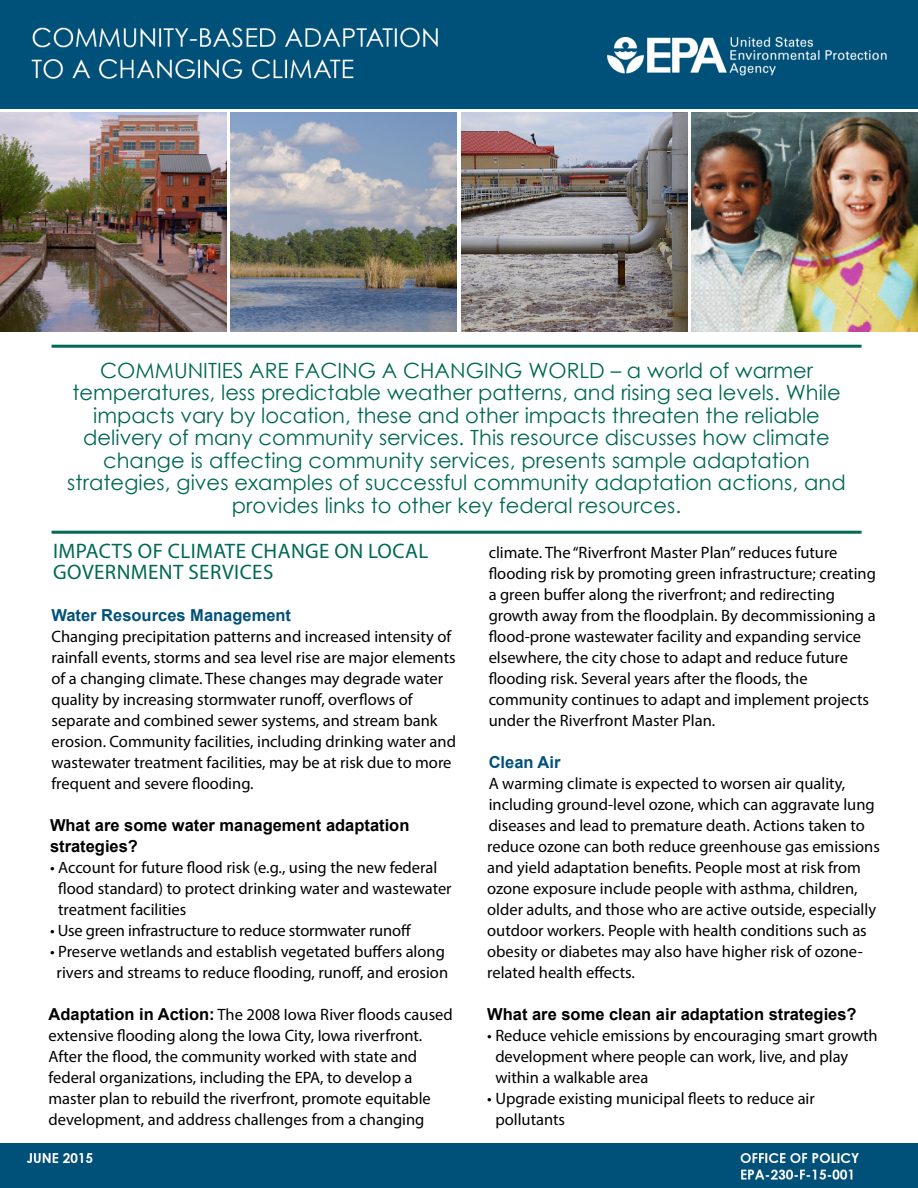
<style>
.page{position:relative;width:918px;height:1188px;background:#fff}
.page>*{position:absolute;margin:0;border:0;box-sizing:border-box;transform-origin:0 0}
.Pullquote{font:21px/22.5px "Century Gothic";color:#016954;text-align:center}
.Section_Header{font:21px "Myriad Pro";letter-spacing:.02em;color:#016954}
.Sans_Serif_Body_Text{font:16.5px/21px "Myriad Pro";color:#000}
.Sans_Serif_Body_Text-2{font:700 16.5px/21px "Arial";color:#000}
.Sans_Serif_Body_Text-3{font:700 16.5px "Arial";color:#00517a}
.s1{font-family:"Arial";font-weight:700}
</style>
<div class="page">
<img style="left:0;top:0;width:918px;height:109px">
<img style="left:0;top:112px;width:226px;height:220px">
<img style="left:231px;top:112px;width:226px;height:220px">
<img style="left:461px;top:112px;width:226px;height:220px">
<hr style="left:52px;top:345px;width:810px;height:3px;background:#016954">
<hr style="left:52px;top:531px;width:810px;height:3px;background:#016954">
<img style="left:691px;top:113px;width:227px;height:219px">
<div style="left:0;top:1143px;width:918px;height:45px;background:#005179"></div>
<p class="Pullquote" style="left:67px;top:359px;width:780px">COMMUNITIES ARE FACING A CHANGING WORLD – a world of warmer temperatures, less predictable weather patterns, and rising sea levels. While impacts vary by location, these and other impacts threaten the reliable delivery of many community services. This resource discusses how climate change is affecting community services, presents sample adaptation strategies, gives examples of successful community adaptation actions, and provides links to other key federal resources.</p>
<p class="Section_Header" style="left:53px;top:538px;width:377px">IMPACTS OF CLIMATE CHANGE ON LOCAL</p>
<p class="Sans_Serif_Body_Text" style="left:489px;top:542px;width:350px">climate. The “Riverfront Master Plan” reduces future</p>
<p class="Section_Header" style="left:53px;top:559px;width:222px">GOVERNMENT SERVICES</p>
<p class="Sans_Serif_Body_Text-3" style="left:52px;top:604px;width:241px">Water Resources Management</p>
<p class="Sans_Serif_Body_Text" style="left:52px;top:626px;width:406px">Changing precipitation patterns and increased intensity of rainfall events, storms and sea level rise are major elements of a changing climate. These changes may degrade water quality by increasing stormwater runoff, overflows of separate and combined sewer systems, and stream bank erosion. Community facilities, including drinking water and wastewater treatment facilities, may be at risk due to more frequent and severe flooding.</p>
<p class="Sans_Serif_Body_Text-2" style="left:50px;top:815px;width:361px">What are some water management adaptation strategies?</p>
<p class="Sans_Serif_Body_Text" style="left:58px;top:857px;width:395px;text-indent:-8px">• Account for future flood risk (e.g., using the new federal flood standard) to protect drinking water and wastewater treatment facilities</p>
<p class="Sans_Serif_Body_Text" style="left:50px;top:920px;width:363px">• Use green infrastructure to reduce stormwater runoff</p>
<p class="Sans_Serif_Body_Text" style="left:50px;top:941px;width:400px;text-align:center">• Preserve wetlands and establish vegetated buffers along rivers and streams to reduce flooding, runoff, and erosion</p>
<p class="Sans_Serif_Body_Text" style="left:49px;top:1004px;width:406px"><span class="s1">Adaptation in Action:</span> The 2008 Iowa River floods caused extensive flooding along the Iowa City, Iowa riverfront.<br>After the flood, the community worked with state and federal organizations, including the EPA, to develop a master plan to rebuild the riverfront, promote equitable development, and address challenges from a changing</p>
<p class="Sans_Serif_Body_Text" style="left:489px;top:563px;width:389px">flooding risk by promoting green infrastructure; creating a green buffer along the riverfront; and redirecting growth away from the floodplain. By decommissioning a flood-prone wastewater facility and expanding service elsewhere, the city chose to adapt and reduce future flooding risk. Several years after the floods, the community continues to adapt and implement projects under the Riverfront Master Plan.</p>
<p class="Sans_Serif_Body_Text-3" style="left:489px;top:751px;width:73px">Clean Air</p>
<p class="Sans_Serif_Body_Text" style="left:487px;top:773px;width:394px">A warming climate is expected to worsen air quality, including ground-level ozone, which can aggravate lung diseases and lead to premature death. Actions taken to reduce ozone can both reduce greenhouse gas emissions and yield adaptation benefits. People most at risk from ozone exposure include people with asthma, children, older adults, and those who are active outside, especially outdoor workers. People with health conditions such as obesity or diabetes may also have higher risk of ozone&shy;related health effects.</p>
<p class="Sans_Serif_Body_Text-2" style="left:487px;top:1004px;width:371px">What are some clean air adaptation strategies?</p>
<p class="Sans_Serif_Body_Text" style="left:495px;top:1025px;width:384px;text-indent:-8px">• Reduce vehicle emissions by encouraging smart growth development where people can work, live, and play within a walkable area</p>
<p class="Sans_Serif_Body_Text" style="left:495px;top:1088px;width:321px;text-indent:-8px">• Upgrade existing municipal fleets to reduce air pollutants</p>
</div>
